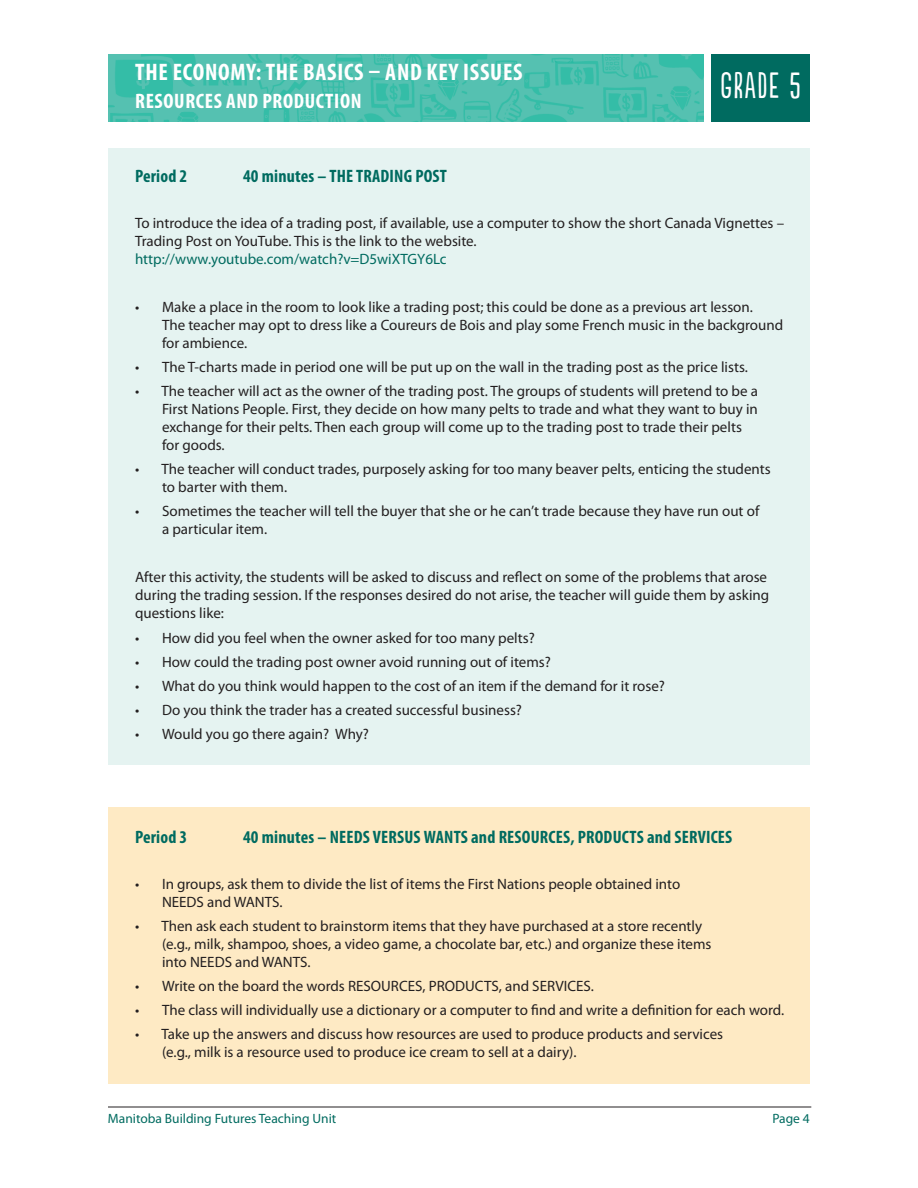
<style>
.page{position:relative;width:918px;height:1188px;background:#fff}
.page>*{position:absolute;margin:0;border:0;box-sizing:border-box;transform-origin:0 0}
.t1{font:34.5px "Populaire";letter-spacing:.05em;color:#fff}
.t2{font:700 condensed 24px "Myriad Pro";letter-spacing:.03em;color:#fff}
.t3{font:700 condensed 21px "Myriad Pro";letter-spacing:.03em;color:#fff}
.t4{font:700 condensed 18px "Myriad Pro";letter-spacing:.01em;color:#006b60}
.t5{font:15px/18px "Myriad Pro";color:#231f20}
.t6{font:15px "Myriad Pro";color:#006b60}
.t7{font:13.5px "Myriad Pro";color:#006b60}
</style>
<div class="page">
<hr style="left:108px;top:1107px;width:703px;height:1px;background:#231f20">
<div style="left:711px;top:54px;width:99px;height:68px;background:#006b60"></div>
<img style="left:108px;top:54px;width:596px;height:68px">
<div style="left:108px;top:148px;width:702px;height:617px;background:#e5f3f1"></div>
<div style="left:108px;top:807px;width:702px;height:277px;background:#feeac4"></div>
<h2 class="t2" style="left:135px;top:63px;width:389px">THE ECONOMY:THE BASICS – AND KEY ISSUES</h2>
<h3 class="t3" style="left:135px;top:94px;width:228px">RESOURCES AND PRODUCTION</h3>
<h1 class="t1" style="left:720px;top:66px;width:82px">GRADE 5</h1>
<p class="t4" style="left:135px;top:169px;width:54px">PERIOD 2</p>
<p class="t4" style="left:243px;top:169px;width:205px">40 MINUTES – THE TRADING POST</p>
<p class="t5" style="left:135px;top:215px;width:651px">To introduce the idea of a trading post, if available, use a computer to show the short Canada Vignettes –<br>Trading Post on YouTube. This is the link to the website.</p>
<p class="t6" style="left:135px;top:253px;width:313px">http://www.youtube.com/watch?v=D5wiXTGY6Lc</p>
<p class="t5" style="left:162px;top:299px;width:623px;text-indent:-27px">• Make a place in the room to look like a trading post; this could be done as a previous art lesson.<br>The teacher may opt to dress like a Coureurs de Bois and play some French music in the background for ambience.</p>
<p class="t5" style="left:135px;top:359px;width:614px">• The T-charts made in period one will be put up on the wall in the trading post as the price lists.</p>
<p class="t5" style="left:162px;top:383px;width:598px;text-indent:-27px">• The teacher will act as the owner of the trading post. The groups of students will pretend to be a First Nations People. First, they decide on how many pelts to trade and what they want to buy in exchange for their pelts. Then each group will come up to the trading post to trade their pelts for goods.</p>
<p class="t5" style="left:162px;top:461px;width:610px;text-indent:-27px">• The teacher will conduct trades, purposely asking for too many beaver pelts, enticing the students to barter with them.</p>
<p class="t5" style="left:162px;top:504px;width:599px;text-indent:-27px">• Sometimes the teacher will tell the buyer that she or he can’t trade because they have run out of a particular item.</p>
<p class="t5" style="left:135px;top:570px;width:636px">After this activity, the students will be asked to discuss and reflect on some of the problems that arose during the trading session. If the responses desired do not arise, the teacher will guide them by asking questions like:</p>
<p class="t5" style="left:135px;top:630px;width:401px">• How did you feel when the owner asked for too many pelts?</p>
<p class="t5" style="left:135px;top:654px;width:417px">• How could the trading post owner avoid running out of items?</p>
<p class="t5" style="left:135px;top:678px;width:532px">• What do you think would happen to the cost of an item if the demand for it rose?</p>
<p class="t5" style="left:135px;top:702px;width:389px">• Do you think the trader has a created successful business?</p>
<p class="t5" style="left:135px;top:726px;width:236px">• Would you go there again? Why?</p>
<p class="t4" style="left:135px;top:831px;width:54px">PERIOD 3</p>
<p class="t4" style="left:243px;top:831px;width:491px">40 MINUTES – NEEDS VERSUS WANTS AND RESOURCES, PRODUCTS AND SERVICES</p>
<p class="t5" style="left:162px;top:876px;width:520px;text-indent:-27px">• In groups, ask them to divide the list of items the First Nations people obtained into<br>NEEDS and WANTS.</p>
<p class="t5" style="left:162px;top:918px;width:551px;text-indent:-27px">• Then ask each student to brainstorm items that they have purchased at a store recently (e.g., milk, shampoo, shoes, a video game, a chocolate bar, etc.) and organize these items into NEEDS and WANTS.</p>
<p class="t5" style="left:135px;top:979px;width:460px">• Write on the board the words RESOURCES, PRODUCTS, and SERVICES.</p>
<p class="t5" style="left:135px;top:1003px;width:651px">• The class will individually use a dictionary or a computer to find and write a definition for each word.</p>
<p class="t5" style="left:162px;top:1027px;width:563px;text-indent:-27px">• Take up the answers and discuss how resources are used to produce products and services (e.g., milk is a resource used to produce ice cream to sell at a dairy).</p>
<p class="t7" style="left:108px;top:1113px;width:230px">Manitoba Building Futures Teaching Unit</p>
<p class="t7" style="left:772px;top:1113px;width:39px">Page 4</p>
</div>
